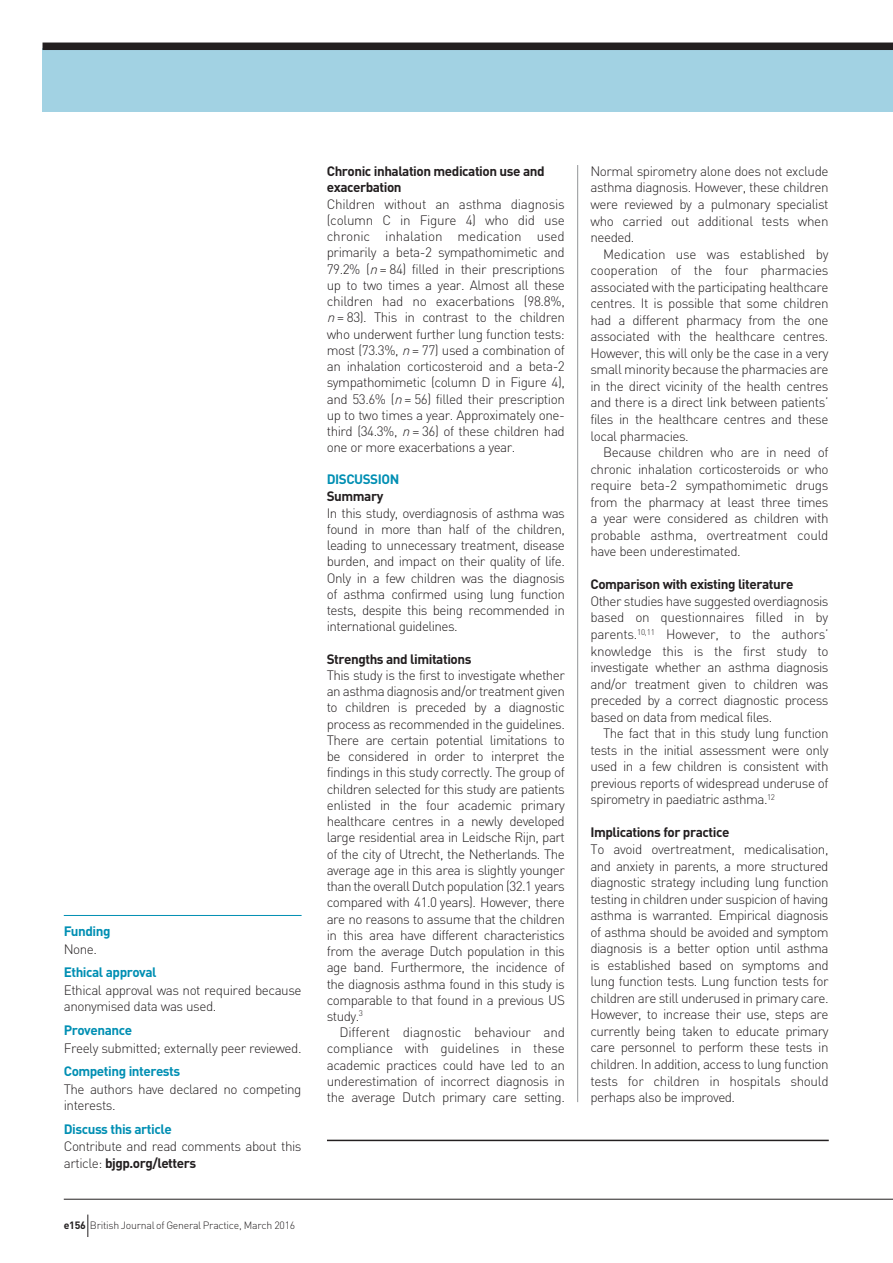
<style>
.page{position:relative;width:893px;height:1263px;background:#fff}
.page>*{position:absolute;margin:0;border:0;box-sizing:border-box;transform-origin:0 0}
.t1{font:300 13.5px/16.5px "DIN";letter-spacing:-.035em;color:#231f20;text-align:justify}
.t2{font:700 13.5px/16.2px "DIN";letter-spacing:-.035em;color:#231f20}
.t3{font:700 13.5px "DIN";letter-spacing:-.035em;color:#008fb3}
.t4{font:300 10.5px "DIN";letter-spacing:-.025em;color:#231f20}
.s1{font-weight:700}
.s2{font-style:italic}
</style>
<div class="page">
<hr style="left:577px;top:165px;width:1px;height:937px;background:#939598">
<div style="left:43px;top:48px;width:850px;height:64px;background:#a2d2e3"></div>
<div style="left:43px;top:43px;width:850px;height:7px;background:#231f20"></div>
<hr style="left:64px;top:1199px;width:829px;height:1px;background:#231f20">
<svg style="left:87px;top:1214px;width:1px;height:23px"></svg>
<hr style="left:64px;top:915px;width:238px;height:1px;background:#008fb3">
<hr style="left:327px;top:1140px;width:502px;height:1px;background:#231f20">
<p class="t3" style="left:64px;top:922px;width:48px">Funding</p>
<p class="t1" style="left:64px;top:940px;width:35px">None.</p>
<p class="t3" style="left:64px;top:963px;width:94px">Ethical approval</p>
<p class="t1" style="left:64px;top:981px;width:239px">Ethical approval was not required because anonymised data was used.</p>
<p class="t3" style="left:64px;top:1021px;width:70px">Provenance</p>
<p class="t1" style="left:64px;top:1039px;width:239px">Freely submitted; externally peer reviewed.</p>
<p class="t3" style="left:64px;top:1062px;width:118px">Competing interests</p>
<p class="t1" style="left:64px;top:1080px;width:239px">The authors have declared no competing interests.</p>
<p class="t3" style="left:64px;top:1120px;width:110px">Discuss this article</p>
<p class="t1" style="left:64px;top:1138px;width:239px">Contribute and read comments about this article: <span class="s1">bjgp.org/letters</span></p>
<p class="t4" style="left:64px;top:1219px;width:233px"><span class="s1">e156</span> British Journal of General Practice, March 2016</p>
<p class="t2" style="left:327px;top:163px;width:219px">Chronic inhalation medication use and exacerbation</p>
<p class="t1" style="left:327px;top:196px;width:240px">Children without an asthma diagnosis (column C in Figure 4) who did use chronic inhalation medication used primarily a beta-2 sympathomimetic and 79.2% (<span class="s2">n</span>= 84) filled in their prescriptions up to two times a year. Almost all these children had no exacerbations (98.8%, <span class="s2">n</span>= 83). This in contrast to the children who underwent further lung function tests: most (73.3%, <span class="s2">n</span>= 77) used a combination of an inhalation corticosteroid and a beta-2 sympathomimetic (column D in Figure 4), and 53.6% (<span class="s2">n</span>= 56) filled their prescription up to two times a year. Approximately one&shy;third (34.3%, <span class="s2">n</span>= 36) of these children had one or more exacerbations a year.</p>
<p class="t3" style="left:327px;top:470px;width:74px">DISCUSSION</p>
<p class="t2" style="left:327px;top:488px;width:58px">Summary</p>
<p class="t1" style="left:327px;top:504px;width:240px">In this study, overdiagnosis of asthma was found in more than half of the children, leading to unnecessary treatment, disease burden, and impact on their quality of life.<br>Only in a few children was the diagnosis of asthma confirmed using lung function tests, despite this being recommended in international guidelines.</p>
<p class="t2" style="left:327px;top:650px;width:146px">Strengths and limitations</p>
<p class="t1" style="left:327px;top:667px;width:240px">This study is the first to investigate whether an asthma diagnosis and/or treatment given to children is preceded by a diagnostic process as recommended in the guidelines.<br>There are certain potential limitations to be considered in order to interpret the findings in this study correctly. The group of children selected for this study are patients enlisted in the four academic primary healthcare centres in a newly developed large residential area in Leidsche Rijn, part of the city of Utrecht, the Netherlands. The average age in this area is slightly younger than the overall Dutch population (32.1 years compared with 41.0 years). However, there are no reasons to assume that the children in this area have different characteristics from the average Dutch population in this age band. Furthermore, the incidence of the diagnosis asthma found in this study is comparable to that found in a previous US study.<sup>3</sup></p>
<p class="t1" style="left:327px;top:1024px;width:240px;text-indent:13px">Different diagnostic behaviour and compliance with guidelines in these academic practices could have led to an underestimation of incorrect diagnosis in the average Dutch primary care setting.</p>
<p class="t1" style="left:590px;top:163px;width:240px">Normal spirometry alone does not exclude asthma diagnosis. However, these children were reviewed by a pulmonary specialist who carried out additional tests when needed.</p>
<p class="t1" style="left:590px;top:245px;width:240px;text-indent:13px">Medication use was established by cooperation of the four pharmacies associated with the participating healthcare centres. It is possible that some children had a different pharmacy from the one associated with the healthcare centres.<br>However, this will only be the case in a very small minority because the pharmacies are in the direct vicinity of the health centres and there is a direct link between patients’ files in the healthcare centres and these local pharmacies.</p>
<p class="t1" style="left:590px;top:444px;width:240px;text-indent:13px">Because children who are in need of chronic inhalation corticosteroids or who require beta-2 sympathomimetic drugs from the pharmacy at least three times a year were considered as children with probable asthma, overtreatment could have been underestimated.</p>
<p class="t2" style="left:590px;top:576px;width:204px">Comparison with existing literature</p>
<p class="t1" style="left:590px;top:593px;width:240px">Other studies have suggested overdiagnosis based on questionnaires filled in by parents.<sup>10,11</sup> However, to the authors’ knowledge this is the first study to investigate whether an asthma diagnosis and/or treatment given to children was preceded by a correct diagnostic process based on data from medical files.</p>
<p class="t1" style="left:590px;top:725px;width:240px;text-indent:13px">The fact that in this study lung function tests in the initial assessment were only used in a few children is consistent with previous reports of widespread underuse of spirometry in paediatric asthma.<sup>12</sup></p>
<p class="t2" style="left:590px;top:824px;width:140px">Implications for practice</p>
<p class="t1" style="left:590px;top:841px;width:240px">To avoid overtreatment, medicalisation, and anxiety in parents, a more structured diagnostic strategy including lung function testing in children under suspicion of having asthma is warranted. Empirical diagnosis of asthma should be avoided and symptom diagnosis is a better option until asthma is established based on symptoms and lung function tests. Lung function tests for children are still underused in primary care.<br>However, to increase their use, steps are currently being taken to educate primary care personnel to perform these tests in children. In addition, access to lung function tests for children in hospitals should perhaps also be improved.</p>
</div>
